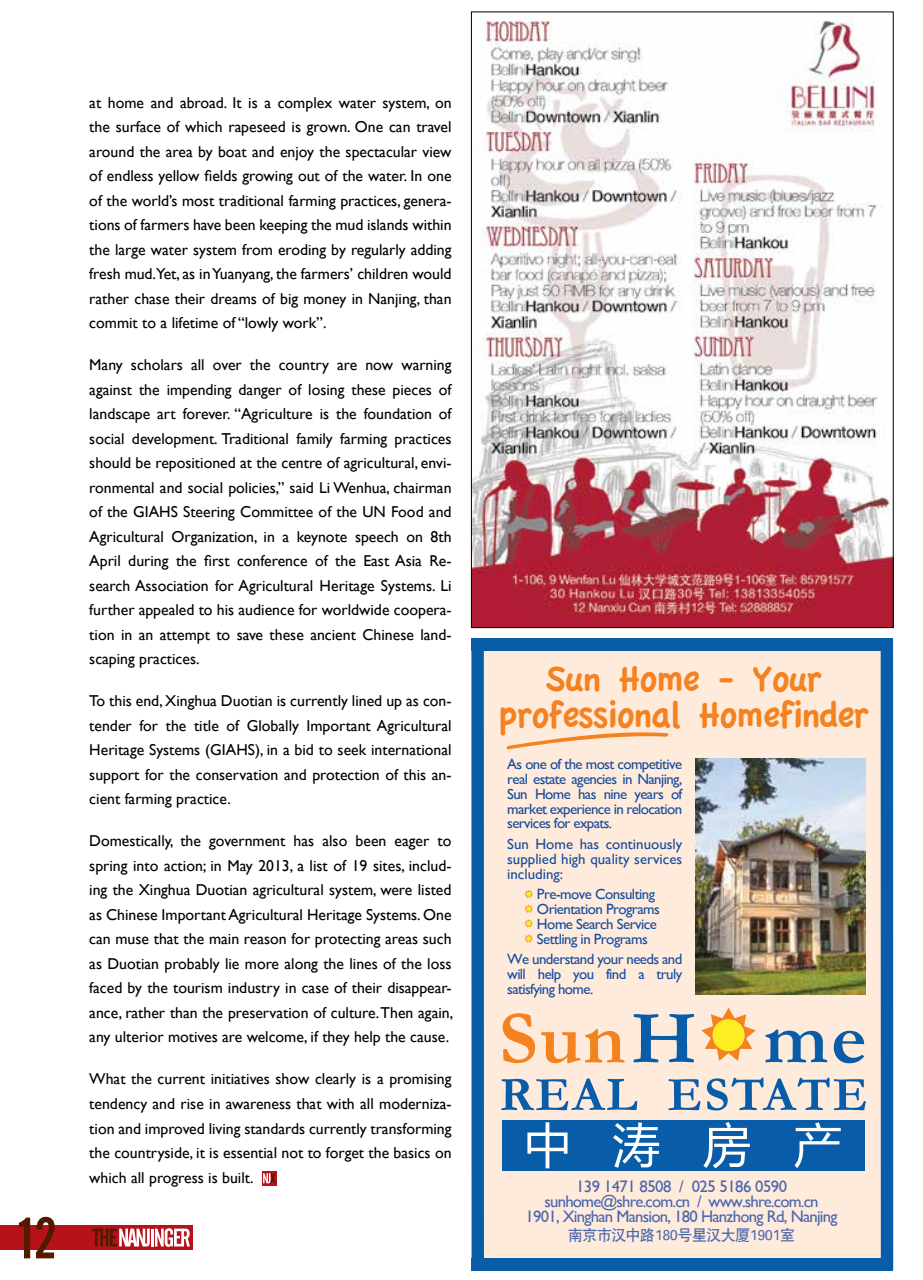
<style>
.page{position:relative;width:923px;height:1280px;background:#fff}
.page>*{position:absolute;margin:0;border:0;box-sizing:border-box;transform-origin:0 0}
.t1{font:57.75px "Alternate Gothic No 2 BT";color:#551900}
.t2{font:39.2px/36.6px "Apple Casual";letter-spacing:-.05em;color:#f48220;text-align:center}
.t3{font:16.8px/14.9px "Gill Sans";letter-spacing:-.045em;color:#4a66ae;text-align:center}
.t4{font:15.75px/24.5px "Gill Sans";color:#000;text-align:justify}
.t5{font:14.88px/14.9px "Gill Sans";letter-spacing:-.035em;color:#174b9b;text-align:justify}
.t6{font:14.88px "SIL Hei Med Jian";letter-spacing:-.03em;color:#4a66ae}
</style>
<div class="page">
<div style="left:0;top:1225px;width:193px;height:25px;background:#b5121b"></div>
<svg style="left:92px;top:1228px;width:98px;height:19px"></svg>
<svg style="left:262px;top:1171px;width:15px;height:15px"></svg>
<svg style="left:263px;top:1173px;width:13px;height:10px"></svg>
<div style="left:475px;top:644px;width:416px;height:616px;background:#feebdc"></div>
<svg style="left:503px;top:1013px;width:32px;height:50px"></svg>
<svg style="left:541px;top:1029px;width:83px;height:34px"></svg>
<svg style="left:633px;top:1014px;width:61px;height:48px"></svg>
<svg style="left:701px;top:1008px;width:54px;height:53px"></svg>
<svg style="left:765px;top:1029px;width:62px;height:33px"></svg>
<svg style="left:833px;top:1031px;width:31px;height:32px"></svg>
<svg style="left:501px;top:1078px;width:136px;height:32px"></svg>
<svg style="left:668px;top:1079px;width:32px;height:31px"></svg>
<svg style="left:707px;top:1078px;width:159px;height:32px"></svg>
<div style="left:502px;top:1120px;width:362px;height:51px;background:#085ca8"></div>
<svg style="left:527px;top:1122px;width:40px;height:46px"></svg>
<svg style="left:613px;top:1122px;width:46px;height:46px"></svg>
<svg style="left:703px;top:1122px;width:47px;height:46px"></svg>
<svg style="left:794px;top:1122px;width:46px;height:46px"></svg>
<div style="left:471px;top:638px;width:422px;height:13px;background:#085ca8"></div>
<div style="left:880px;top:640px;width:13px;height:629px;background:#085ca8"></div>
<div style="left:471px;top:1258px;width:422px;height:13px;background:#085ca8"></div>
<div style="left:471px;top:638px;width:13px;height:630px;background:#085ca8"></div>
<svg style="left:506px;top:732px;width:163px;height:18px"></svg>
<img style="left:695px;top:759px;width:170px;height:235px">
<svg style="left:524px;top:890px;width:9px;height:8px"></svg>
<svg style="left:524px;top:905px;width:9px;height:8px"></svg>
<svg style="left:524px;top:919px;width:9px;height:9px"></svg>
<svg style="left:524px;top:934px;width:9px;height:9px"></svg>
<img style="left:473px;top:14px;width:418px;height:612px">
<h1 class="t1" style="left:19px;top:1206px;width:39px">12</h1>
<p class="t4" style="left:89px;top:90px;width:364px">at home and abroad. It is a complex water system, on the surface of which rapeseed is grown. One can travel around the area by boat and enjoy the spectacular view of endless yellow fields growing out of the water. In one of the world’s most traditional farming practices, genera&shy;tions of farmers have been keeping the mud islands within the large water system from eroding by regularly adding fresh mud.Yet, as in Yuanyang, the farmers’ children would rather chase their dreams of big money in Nanjing, than commit to a lifetime of “lowly work”.</p>
<p class="t4" style="left:89px;top:353px;width:364px">Many scholars all over the country are now warning against the impending danger of losing these pieces of landscape art forever. “Agriculture is the foundation of social development. Traditional family farming practices should be repositioned at the centre of agricultural, envi&shy;ronmental and social policies,” said Li Wenhua, chairman of the GIAHS Steering Committee of the UN Food and Agricultural Organization, in a keynote speech on 8th April during the first conference of the East Asia Re&shy;search Association for Agricultural Heritage Systems. Li further appealed to his audience for worldwide coopera&shy;tion in an attempt to save these ancient Chinese land&shy;scaping practices.</p>
<p class="t4" style="left:89px;top:689px;width:364px">To this end, Xinghua Duotian is currently lined up as con&shy;tender for the title of Globally Important Agricultural Heritage Systems (GIAHS), in a bid to seek international support for the conservation and protection of this an&shy;cient farming practice.</p>
<p class="t4" style="left:89px;top:829px;width:365px">Domestically, the government has also been eager to spring into action; in May 2013, a list of 19 sites, includ&shy;ing the Xinghua Duotian agricultural system, were listed as Chinese Important Agricultural Heritage Systems. One can muse that the main reason for protecting areas such as Duotian probably lie more along the lines of the loss faced by the tourism industry in case of their disappear&shy;ance, rather than the preservation of culture. Then again, any ulterior motives are welcome, if they help the cause.</p>
<p class="t4" style="left:89px;top:1067px;width:364px">What the current initiatives show clearly is a promising tendency and rise in awareness that with all moderniza&shy;tion and improved living standards currently transforming the countryside, it is essential not to forget the basics on which all progress is built.</p>
<h2 class="t2" style="left:498px;top:661px;width:372px">Sun Home - Your professional Homefinder</h2>
<p class="t5" style="left:507px;top:756px;width:177px">As one of the most competitive real estate agencies in Nanjing, Sun Home has nine years of market experience in relocation services for expats.</p>
<p class="t5" style="left:507px;top:836px;width:177px">Sun Home has continuously supplied high quality services including:</p>
<p class="t5" style="left:537px;top:887px;width:124px;text-align:left">Pre-move Consulting<br>Orientation Programs<br>Home Search Service<br>Settling in Programs</p>
<p class="t5" style="left:507px;top:952px;width:177px">We understand your needs and will help you find a truly satisfying home.</p>
<p class="t3" style="left:525px;top:1179px;width:313px">139 1471 8508 / 025 5186 0590 sunhome@shre.com.cn / www.shre.com.cn<br>1901, Xinghan Mansion, 180 Hanzhong Rd, Nanjing</p>
<p class="t6" style="left:568px;top:1225px;width:228px">南京市汉中路180号星汉大厦1901室</p>
</div>
